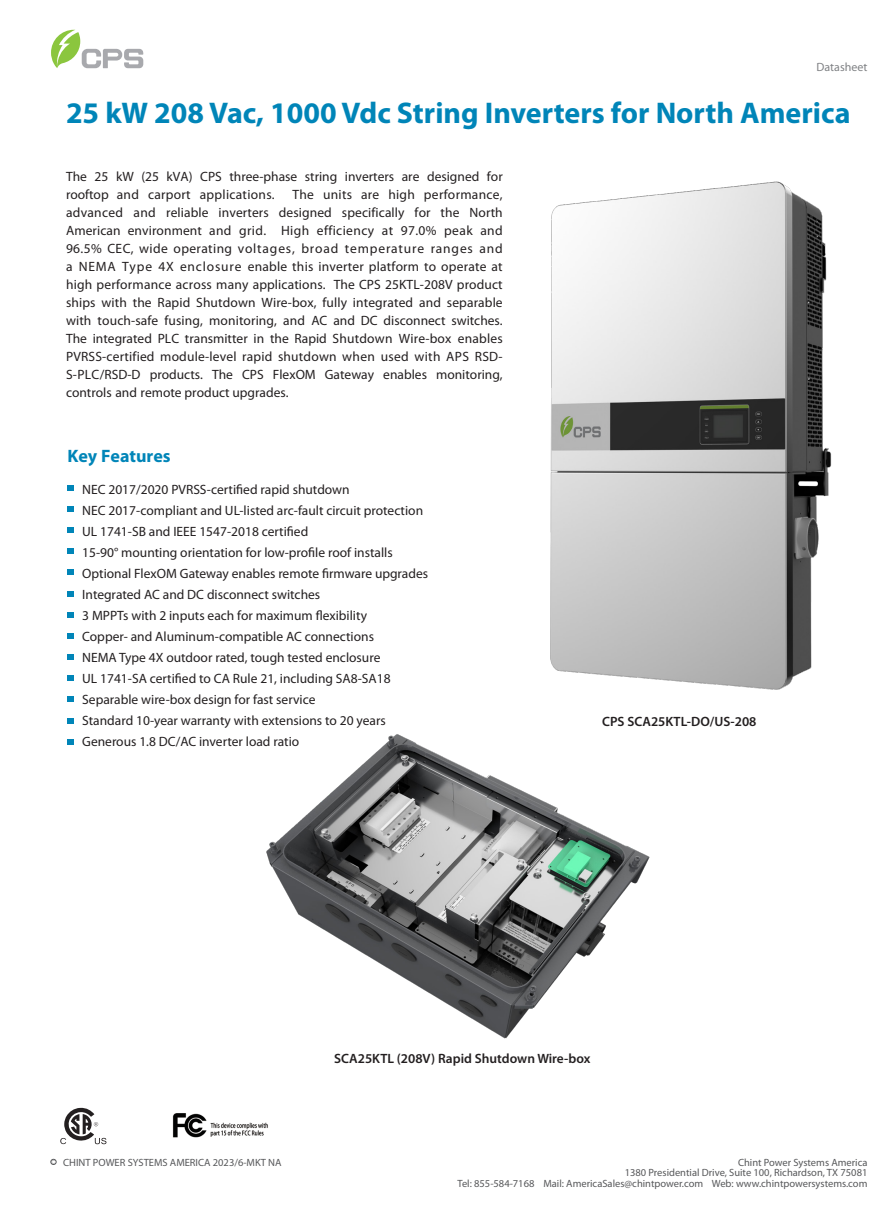
<style>
.page{position:relative;width:893px;height:1212px;background:#fff}
.page>*{position:absolute;margin:0;border:0;box-sizing:border-box;transform-origin:0 0}
.t1{font:700 30px "Myriad Pro";color:#0085b8}
.t2{font:700 18px "Myriad Pro";color:#0085b8}
.t3{font:13.5px/18px "Myriad Pro";color:#231f20}
.t4{font:600 13.5px "Myriad Pro";color:#231f20}
.t5{font:12px "Myriad Pro";color:#808285}
.t6{font:10.5px "Myriad Pro";color:#57585a}
</style>
<div class="page">
<svg style="left:51px;top:30px;width:93px;height:38px"></svg>
<img style="left:172px;top:1113px;width:96px;height:25px">
<div style="left:67px;top:485px;width:7px;height:6px;background:#0085b8"></div>
<div style="left:67px;top:506px;width:7px;height:6px;background:#0085b8"></div>
<div style="left:67px;top:527px;width:7px;height:6px;background:#0085b8"></div>
<div style="left:67px;top:548px;width:7px;height:6px;background:#0085b8"></div>
<div style="left:67px;top:569px;width:7px;height:6px;background:#0085b8"></div>
<div style="left:67px;top:590px;width:7px;height:6px;background:#0085b8"></div>
<svg style="left:67px;top:612px;width:7px;height:5px"></svg>
<svg style="left:67px;top:633px;width:6px;height:6px"></svg>
<img style="left:550px;top:181px;width:282px;height:509px">
<img style="left:266px;top:734px;width:384px;height:305px">
<svg style="left:67px;top:654px;width:6px;height:6px"></svg>
<svg style="left:67px;top:675px;width:6px;height:6px"></svg>
<svg style="left:67px;top:696px;width:6px;height:6px"></svg>
<svg style="left:67px;top:718px;width:6px;height:6px"></svg>
<svg style="left:51px;top:1159px;width:5px;height:6px"></svg>
<svg style="left:60px;top:1107px;width:46px;height:37px"></svg>
<div style="left:67px;top:739px;width:7px;height:6px;background:#0085b8"></div>
<p class="t5" style="left:817px;top:60px;width:52px">Datasheet</p>
<p class="t1" style="left:66px;top:93px;width:786px">25 kW 208 Vac, 1000 Vdc String Inverters for North America</p>
<p class="t3" style="left:66px;top:168px;width:438px">The 25 kW (25 kVA) CPS three-phase string inverters are designed for rooftop and carport applications.</p>
<p class="t3" style="left:66px;top:186px;width:438px;text-align:justify;text-indent:226px">The units are high performance, advanced and reliable inverters designed specifically for the North American environment and grid. High efficiency at 97.0% peak and 96.5% CEC, wide operating voltages, broad temperature ranges and a NEMA Type 4X enclosure enable this inverter platform to operate at high performance across many applications. The CPS 25KTL-208V product ships with the Rapid Shutdown Wire-box, fully integrated and separable with touch-safe fusing, monitoring, and AC and DC disconnect switches.<br>The integrated PLC transmitter in the Rapid Shutdown Wire-box enables PVRSS-certified module-level rapid shutdown when used with APS RSD-S-PLC/RSD-D products. The CPS FlexOM Gateway enables monitoring, controls and remote product upgrades.</p>
<p class="t2" style="left:67px;top:444px;width:105px">Key Features</p>
<p class="t3" style="left:82px;top:480px;width:269px">NEC 2017/2020 PVRSS-certified rapid shutdown</p>
<p class="t3" style="left:82px;top:501px;width:342px">NEC 2017-compliant and UL-listed arc-fault circuit protection</p>
<p class="t3" style="left:82px;top:522px;width:228px">UL 1741-SB and IEEE 1547-2018 certified</p>
<p class="t3" style="left:82px;top:543px;width:312px">15-90° mounting orientation for low-profile roof installs</p>
<p class="t3" style="left:82px;top:564px;width:347px">Optional FlexOM Gateway enables remote firmware upgrades</p>
<p class="t3" style="left:82px;top:585px;width:240px">Integrated AC and DC disconnect switches</p>
<p class="t3" style="left:82px;top:606px;width:286px">3 MPPTs with 2 inputs each for maximum flexibility</p>
<p class="t3" style="left:82px;top:627px;width:293px">Copper- and Aluminum-compatible AC connections</p>
<p class="t3" style="left:82px;top:648px;width:300px">NEMA Type 4X outdoor rated, tough tested enclosure</p>
<p class="t3" style="left:82px;top:669px;width:310px">UL 1741-SA certified to CA Rule 21, including SA8-SA18</p>
<p class="t3" style="left:82px;top:690px;width:235px">Separable wire-box design for fast service</p>
<p class="t3" style="left:82px;top:711px;width:305px">Standard 10-year warranty with extensions to 20 years</p>
<p class="t3" style="left:82px;top:732px;width:219px">Generous 1.8 DC/AC inverter load ratio</p>
<p class="t4" style="left:602px;top:713px;width:156px">CPS SCA25KTL-DO/US-208</p>
<p class="t4" style="left:334px;top:1049px;width:258px">SCA25KTL (208V) Rapid Shutdown Wire-box</p>
<p class="t6" style="left:63px;top:1155px;width:220px">CHINT POWER SYSTEMS AMERICA 2023/6-MKT NA</p>
<p class="t6" style="left:738px;top:1155px;width:131px">Chint Power Systems America</p>
<p class="t6" style="left:625px;top:1166px;width:244px">1380 Presidential Drive, Suite 100, Richardson, TX 75081</p>
<p class="t6" style="left:458px;top:1176px;width:411px">Tel: 855-584-7168 Mail: AmericaSales@chintpower.com Web: www.chintpowersystems.com</p>
</div>
